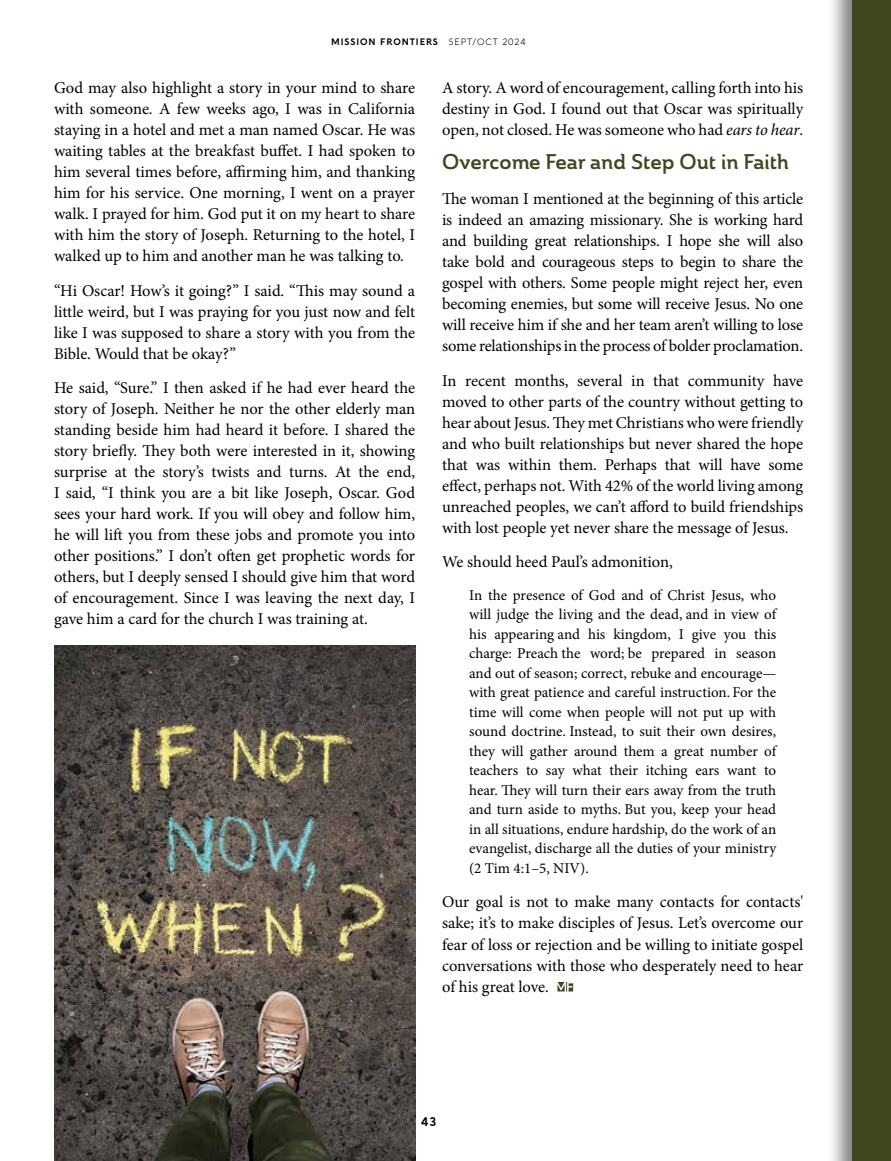
<style>
.page{position:relative;width:891px;height:1161px;background:#fff}
.page>*{position:absolute;margin:0;border:0;box-sizing:border-box;transform-origin:0 0}
.t1{font:21px "Ainslie Nor Dem";color:#40461d}
.t2{font:16.5px/21px "Minion Pro";letter-spacing:-.005em;color:#000;text-align:justify}
.t3{font:15px/19.5px "Minion Pro";letter-spacing:-.005em;color:#000;text-align:justify}
.t4{font:700 12px "Aquawax Pro";color:#000}
.t5{font:700 9px "Aquawax Pro";letter-spacing:.1em;color:#000}
.s1{font-weight:300}
.s2{font-style:italic}
</style>
<div class="page">
<div style="left:826px;top:0;width:65px;height:1161px;background:#000;opacity:.5"></div>
<div style="left:852px;top:0;width:39px;height:1161px;background:#40461d"></div>
<svg style="left:557px;top:982px;width:16px;height:10px"></svg>
<img style="left:54px;top:645px;width:362px;height:516px">
<p class="t5" style="left:331px;top:35px;width:196px">MISSION FRONTIERS <span class="s1">SEPT/OCT 2024</span></p>
<p class="t2" style="left:54px;top:77px;width:363px">God may also highlight a story in your mind to share with someone. A few weeks ago, I was in California staying in a hotel and met a man named Oscar. He was waiting tables at the breakfast buffet. I had spoken to him several times before, affirming him, and thanking him for his service. One morning, I went on a prayer walk. I prayed for him. God put it on my heart to share with him the story of Joseph. Returning to the hotel, I walked up to him and another man he was talking to.</p>
<p class="t2" style="left:54px;top:280px;width:363px">“Hi Oscar! How’s it going?” I said. “This may sound a little weird, but I was praying for you just now and felt like I was supposed to share a story with you from the Bible. Would that be okay?”</p>
<p class="t2" style="left:54px;top:377px;width:363px">He said, “Sure.” I then asked if he had ever heard the story of Joseph. Neither he nor the other elderly man standing beside him had heard it before. I shared the story briefly. They both were interested in it, showing surprise at the story’s twists and turns. At the end, I said, “I think you are a bit like Joseph, Oscar. God sees your hard work. If you will obey and follow him, he will lift you from these jobs and promote you into other positions.” I don’t often get prophetic words for others, but I deeply sensed I should give him that word of encouragement. Since I was leaving the next day, I gave him a card for the church I was training at.</p>
<p class="t2" style="left:442px;top:77px;width:363px">A story. A word of encouragement, calling forth into his destiny in God. I found out that Oscar was spiritually open, not closed. He was someone who had <span class="s2">ears to hear</span>.</p>
<p class="t1" style="left:442px;top:148px;width:348px">Overcome Fear and Step Out in Faith</p>
<p class="t2" style="left:442px;top:188px;width:363px">The woman I mentioned at the beginning of this article is indeed an amazing missionary. She is working hard and building great relationships. I hope she will also take bold and courageous steps to begin to share the gospel with others. Some people might reject her, even becoming enemies, but some will receive Jesus. No one will receive him if she and her team aren’t willing to lose some relationships in the process of bolder proclamation.</p>
<p class="t2" style="left:442px;top:370px;width:363px">In recent months, several in that community have moved to other parts of the country without getting to hear about Jesus. They met Christians who were friendly and who built relationships but never shared the hope that was within them. Perhaps that will have some effect, perhaps not. With 42% of the world living among unreached peoples, we can’t afford to build friendships with lost people yet never share the message of Jesus.</p>
<p class="t2" style="left:442px;top:551px;width:232px">We should heed Paul’s admonition,</p>
<p class="t3" style="left:469px;top:586px;width:309px">In the presence of God and of Christ Jesus, who will judge the living and the dead, and in view of his appearing and his kingdom, I give you this charge: Preach the word; be prepared in season and out of season; correct, rebuke and encourage— with great patience and careful instruction. For the time will come when people will not put up with sound doctrine. Instead, to suit their own desires, they will gather around them a great number of teachers to say what their itching ears want to hear. They will turn their ears away from the truth and turn aside to myths. But you, keep your head in all situations, endure hardship, do the work of an evangelist, discharge all the duties of your ministry (2 Tim 4:1–5, NIV).</p>
<p class="t2" style="left:442px;top:892px;width:363px">Our goal is not to make many contacts for contacts' sake; it’s to make disciples of Jesus. Let’s overcome our fear of loss or rejection and be willing to initiate gospel conversations with those who desperately need to hear of his great love.</p>
<p class="t4" style="left:421px;top:1113px;width:17px">43</p>
</div>
